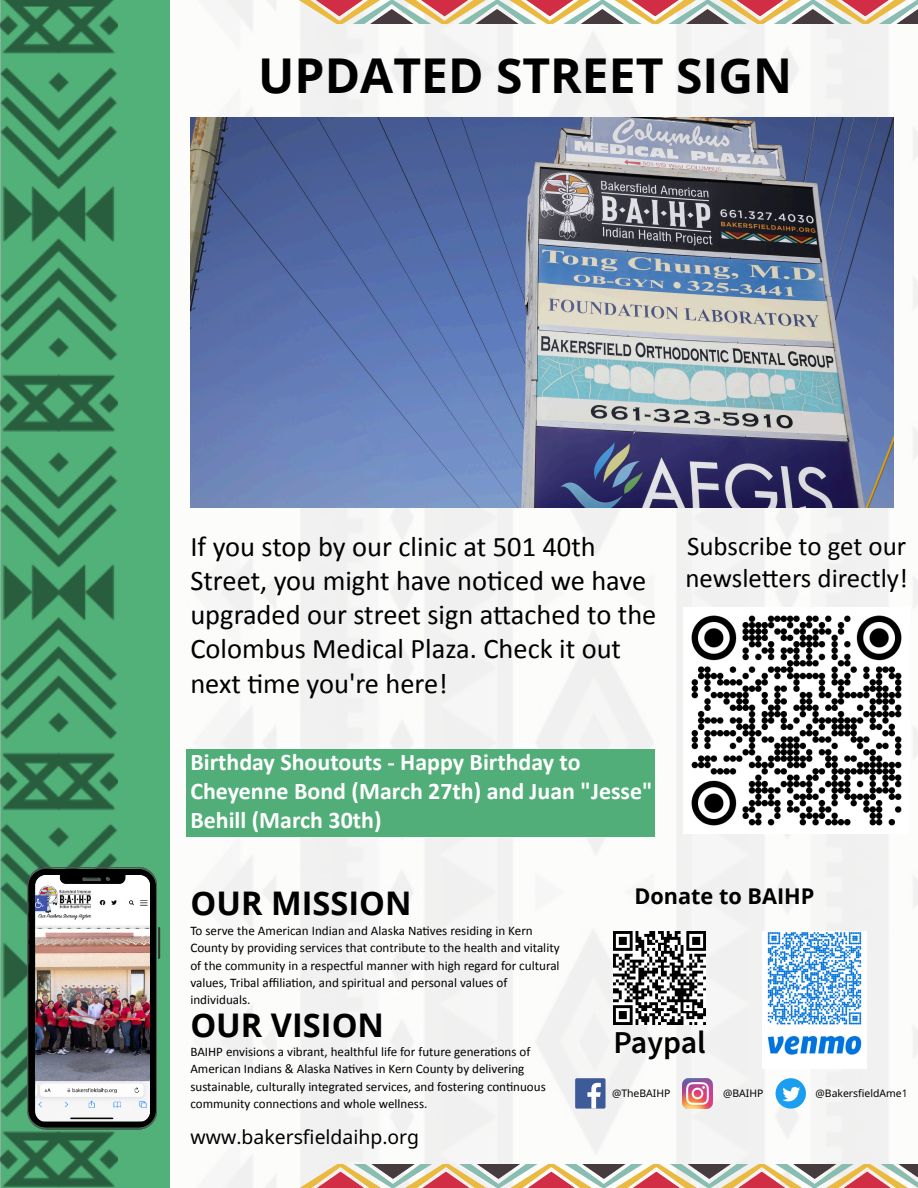
<style>
.page{position:relative;width:918px;height:1188px;background:#fff}
.page>*{position:absolute;margin:0;border:0;box-sizing:border-box;transform-origin:0 0}
.t1{font:700 48px "Open Sans";color:#000}
.t2{font:700 32.55px "Open Sans";color:#000}
.t3{font:600 31.95px "Source Sans 3";color:#000}
.t4{font:28.5px/34.2px "Calibri";color:#000}
.t5{font:27px/32.2px "Calibri";color:#000}
.t6{font:700 24px/28.8px "Calibri";color:#fff}
.t7{font:700 21.75px "Open Sans";color:#000}
.t8{font:19.35px "Noto Sans Sinhala";color:#000}
.t9{font:13.05px/17.4px "Calibri";color:#000}
.t10{font:10.35px "Noto Sans Sinhala";color:#000}
</style>
<div class="page">
<img style="left:118px;top:0;width:800px;height:1188px">
<img style="left:0;top:0;width:118px;height:1188px">
<img style="left:26px;top:921px;width:1px;height:20px">
<img style="left:26px;top:945px;width:1px;height:19px">
<img style="left:157px;top:927px;width:4px;height:32px">
<img style="left:27px;top:868px;width:130px;height:261px">
<img style="left:614px;top:932px;width:92px;height:92px">
<div style="left:575px;top:1078px;width:31px;height:31px;background:#3d5b98;border-radius:2px"></div>
<svg style="left:587px;top:1083px;width:14px;height:26px"></svg>
<img style="left:683px;top:1078px;width:30px;height:31px">
<svg style="left:776px;top:1078px;width:30px;height:31px"></svg>
<img style="left:763px;top:932px;width:103px;height:136px">
<img style="left:297px;top:0;width:621px;height:24px">
<img style="left:295px;top:1164px;width:623px;height:24px">
<div style="left:186px;top:750px;width:469px;height:87px;background:#51ae78"></div>
<img style="left:684px;top:608px;width:226px;height:226px">
<img style="left:190px;top:118px;width:704px;height:390px">
<h1 class="t1" style="left:258px;top:42px;width:535px">UPDATED STREET SIGN</h1>
<h3 class="t4" style="left:190px;top:529px;width:468px">If you stop by our clinic at 501 40th Street, you might have noticed we have upgraded our street sign attached to the Colombus Medical Plaza. Check it out next time you're here!</h3>
<h3 class="t6" style="left:190px;top:747px;width:464px">Birthday Shoutouts - Happy Birthday to<br>Cheyenne Bond (March 27th) and Juan "Jesse"<br>Behill (March 30th)</h3>
<h3 class="t5" style="left:685px;top:529px;width:224px">Subscribe to get our newsletters directly!</h3>
<h2 class="t2" style="left:191px;top:880px;width:222px">OUR MISSION</h2>
<h3 class="t7" style="left:634px;top:881px;width:182px">Donate to BAIHP</h3>
<p class="t9" style="left:190px;top:921px;width:371px">To serve the American Indian and Alaska Natives residing in Kern County by providing services that contribute to the health and vitality of the community in a respectful manner with high regard for cultural values, Tribal affiliation, and spiritual and personal values of individuals.</p>
<h2 class="t2" style="left:190px;top:1002px;width:195px">OUR VISION</h2>
<p class="t9" style="left:190px;top:1043px;width:357px">BAIHP envisions a vibrant, healthful life for future generations of American Indians &amp; Alaska Natives in Kern County by delivering sustainable, culturally integrated services, and fostering continuous community connections and whole wellness.</p>
<h3 class="t3" style="left:614px;top:1022px;width:94px">Paypal</h3>
<p class="t10" style="left:816px;top:1087px;width:94px">@BakersfieldAme1</p>
<p class="t10" style="left:612px;top:1087px;width:60px">@TheBAIHP</p>
<p class="t10" style="left:723px;top:1087px;width:42px">@BAIHP</p>
<h3 class="t8" style="left:191px;top:1124px;width:230px">www.bakersfieldaihp.org</h3>
</div>
